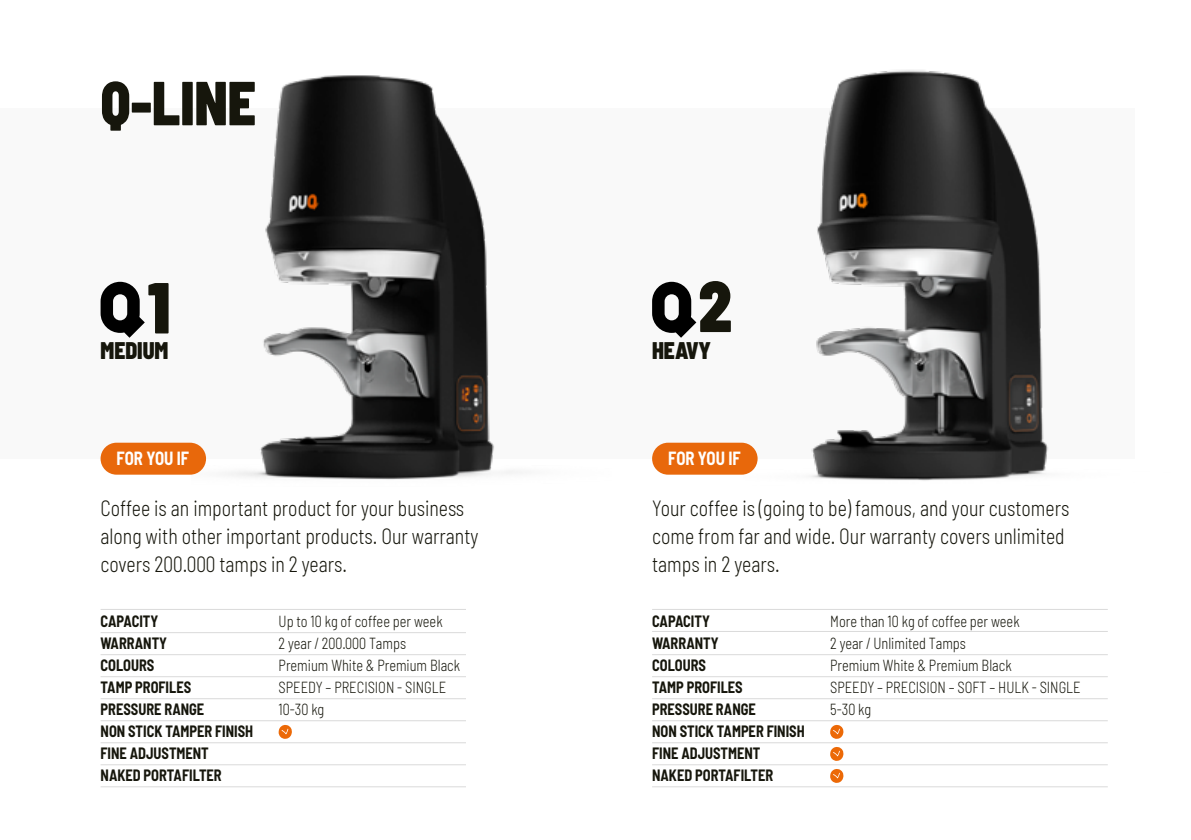
<style>
.page{position:relative;width:1191px;height:840px;background:#fff}
.page>*{position:absolute;margin:0;border:0;box-sizing:border-box;transform-origin:0 0}
.t1{font:900 semi-condensed 72px "Barlow";color:#16160c}
.t2{font:900 semi-condensed 72px "Barlow";color:#16160c;scale:.9 1}
.t3{font:900 semi-condensed 62px "Barlow";color:#16160c;scale:.9 1}
.t4{font:900 semi-condensed 24px "Barlow";color:#16160c;scale:.9 1}
.t5{font:300 semi-condensed 22px/28px "Barlow";color:#16160c;scale:.9 1}
.t6{font:700 semi-condensed 18.6px "Barlow";color:#fff;scale:.9 1}
.t7{font:300 semi-condensed 16px "Barlow";color:#16160c;scale:.9 1}
.t8{font:700 semi-condensed 16px/22px "Barlow";color:#16160c;scale:.9 1}
</style>
<div class="page">
<div style="left:0;top:108px;width:1134px;height:350px;background:#f9f9f9"></div>
<img style="left:743px;top:70px;width:305px;height:411px">
<hr style="left:101px;top:608px;width:365px;height:1px;background:#dadada">
<hr style="left:101px;top:632px;width:365px;height:1px;background:#dadada">
<hr style="left:101px;top:654px;width:365px;height:1px;background:#dadada">
<hr style="left:101px;top:676px;width:365px;height:1px;background:#dadada">
<hr style="left:101px;top:698px;width:365px;height:1px;background:#dadada">
<hr style="left:101px;top:720px;width:365px;height:1px;background:#dadada">
<hr style="left:101px;top:742px;width:365px;height:1px;background:#dadada">
<hr style="left:101px;top:764px;width:365px;height:1px;background:#dadada">
<hr style="left:101px;top:786px;width:365px;height:1px;background:#dadada">
<svg style="left:279px;top:725px;width:13px;height:13px"></svg>
<hr style="left:652px;top:608px;width:455px;height:1px;background:#dadada">
<hr style="left:652px;top:630px;width:455px;height:1px;background:#dadada">
<hr style="left:652px;top:654px;width:455px;height:1px;background:#dadada">
<hr style="left:652px;top:676px;width:455px;height:1px;background:#dadada">
<hr style="left:652px;top:698px;width:455px;height:1px;background:#dadada">
<hr style="left:652px;top:720px;width:455px;height:1px;background:#dadada">
<hr style="left:652px;top:742px;width:455px;height:1px;background:#dadada">
<hr style="left:652px;top:764px;width:455px;height:1px;background:#dadada">
<hr style="left:652px;top:786px;width:455px;height:1px;background:#dadada">
<svg style="left:830px;top:724px;width:13px;height:14px"></svg>
<svg style="left:830px;top:747px;width:13px;height:13px"></svg>
<svg style="left:830px;top:769px;width:13px;height:13px"></svg>
<div style="left:652px;top:442px;width:105px;height:32px;background:#e8680b;border-radius:16px"></div>
<svg style="left:101px;top:281px;width:44px;height:56px"></svg>
<svg style="left:652px;top:281px;width:44px;height:56px"></svg>
<img style="left:192px;top:75px;width:330px;height:405px">
<div style="left:101px;top:442px;width:105px;height:32px;background:#e8680b;border-radius:16px"></div>
<h2 class="t3" style="left:101px;top:64px;width:174px">Q-LINE</h2>
<h1 class="t1" style="left:148px;top:263px;width:24px">1</h1>
<p class="t4" style="left:101px;top:335px;width:77px">MEDIUM</p>
<p class="t6" style="left:117px;top:446px;width:82px">FOR YOU IF</p>
<p class="t5" style="left:101px;top:493px;width:421px">Coffee is an important product for your business along with other important products. Our warranty covers 200.000 tamps in 2 years.</p>
<p class="t8" style="left:101px;top:609px;width:66px">CAPACITY</p>
<p class="t7" style="left:279px;top:610px;width:184px">Up to 10 kg of coffee per week</p>
<p class="t8" style="left:101px;top:631px;width:75px">WARRANTY</p>
<p class="t7" style="left:279px;top:632px;width:143px">2 year / 200.000 Tamps</p>
<p class="t8" style="left:101px;top:653px;width:61px">COLOURS</p>
<p class="t7" style="left:279px;top:654px;width:203px">Premium White &amp; Premium Black</p>
<p class="t8" style="left:101px;top:675px;width:102px">TAMP PROFILES</p>
<p class="t7" style="left:279px;top:676px;width:188px">SPEEDY – PRECISION - SINGLE</p>
<p class="t8" style="left:101px;top:697px;width:117px">PRESSURE RANGE</p>
<p class="t7" style="left:279px;top:698px;width:52px">10-30 kg</p>
<p class="t8" style="left:101px;top:719px;width:171px">NON STICK TAMPER FINISH<br>FINE ADJUSTMENT<br>NAKED PORTAFILTER</p>
<h1 class="t2" style="left:698px;top:261px;width:39px">2</h1>
<p class="t4" style="left:652px;top:335px;width:67px">HEAVY</p>
<p class="t6" style="left:668px;top:446px;width:82px">FOR YOU IF</p>
<p class="t5" style="left:652px;top:493px;width:465px">Your coffee is (going to be) famous, and your customers come from far and wide. Our warranty covers unlimited tamps in 2 years.</p>
<p class="t8" style="left:652px;top:609px;width:66px">CAPACITY</p>
<p class="t7" style="left:830px;top:610px;width:212px">More than 10 kg of coffee per week</p>
<p class="t8" style="left:652px;top:631px;width:75px">WARRANTY</p>
<p class="t7" style="left:830px;top:632px;width:152px">2 year / Unlimited Tamps</p>
<p class="t8" style="left:652px;top:653px;width:61px">COLOURS</p>
<p class="t7" style="left:830px;top:654px;width:203px">Premium White &amp; Premium Black</p>
<p class="t8" style="left:652px;top:675px;width:102px">TAMP PROFILES</p>
<p class="t7" style="left:830px;top:676px;width:280px">SPEEDY – PRECISION – SOFT – HULK - SINGLE</p>
<p class="t8" style="left:652px;top:697px;width:117px">PRESSURE RANGE</p>
<p class="t7" style="left:830px;top:698px;width:47px">5-30 kg</p>
<p class="t8" style="left:652px;top:719px;width:171px">NON STICK TAMPER FINISH<br>FINE ADJUSTMENT<br>NAKED PORTAFILTER</p>
</div>
